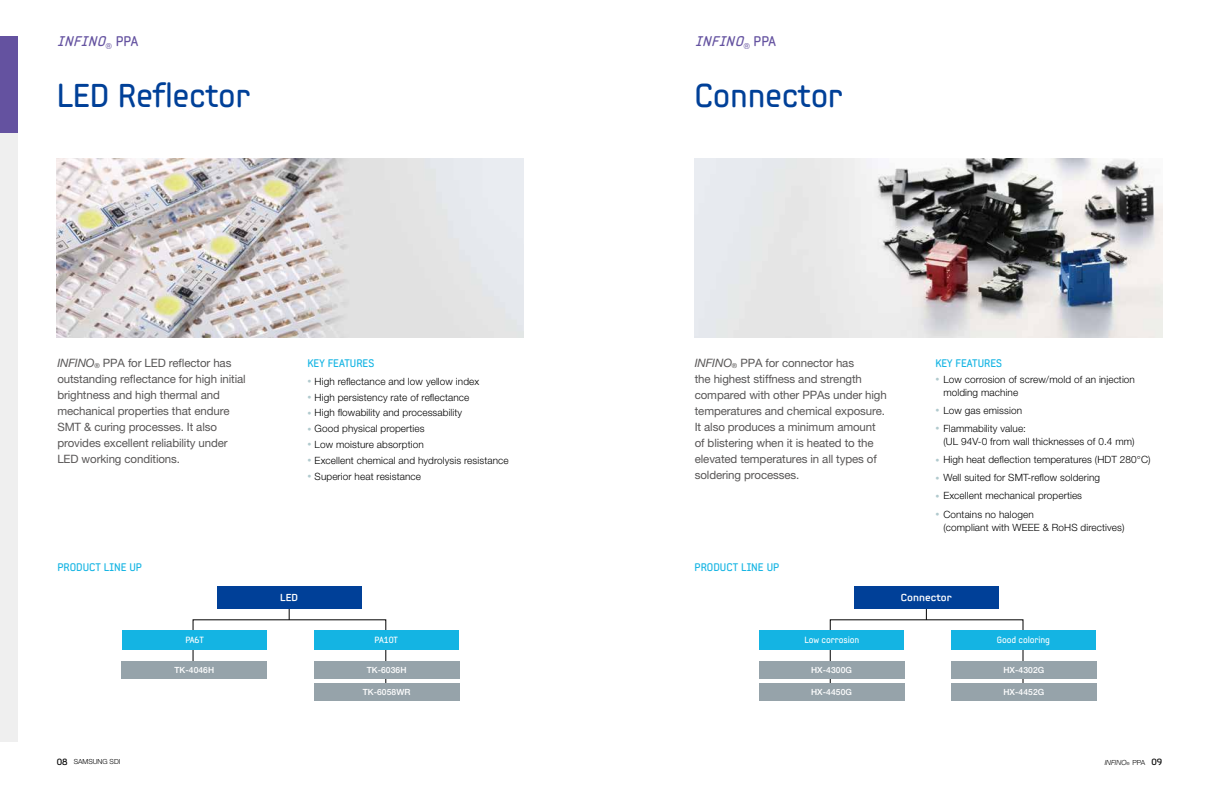
<style>
.page{position:relative;width:1219px;height:794px;background:#fff}
.page>*{position:absolute;margin:0;border:0;box-sizing:border-box;transform-origin:0 0}
.t1{font:33px "Samsung Imagination Modern";letter-spacing:-.01em;color:#004098}
.t2{font:italic 14px "Samsung Imagination Modern";color:#6452a0}
.t3{font:11.5px/16px "Helvetica Neue LT Pro";letter-spacing:-.01em;color:#595757}
.t4{font:11px "Samsung Imagination Modern";color:#14b4e3}
.t5{font:300 10px/13px "Helvetica Neue LT Pro";letter-spacing:.01em;color:#000}
.t6{font:700 10px "Samsung Imagination Modern";letter-spacing:.01em;color:#fff;scale:1.1 1}
.t7{font:9px "Samsung Imagination Modern";letter-spacing:-.01em;color:#fff}
.t8{font:9px "Samsung Imagination Modern";color:#000;scale:1.1 1}
.t9{font:500 8.5px "Helvetica Neue LT Pro";letter-spacing:.01em;color:#fff}
.t10{font:300 7px "Helvetica Neue LT Pro";color:#000}
.t11{font:italic 300 7px "Helvetica Neue";color:#000}
.s1{font-style:normal}
.s2{font-family:"Helvetica Neue";font-style:italic}
.s3{font-size:8px;color:#b1cace}
.s4{font-family:"Samsung Imagination Modern";font-weight:400;font-size:9px}
.s5{font-size:4.1px}
.s6{font-family:"Helvetica Neue LT Pro";font-style:normal}
</style>
<div class="page">
<img style="left:694px;top:159px;width:468px;height:178px">
<img style="left:57px;top:159px;width:467px;height:178px">
<div style="left:0;top:36px;width:17px;height:706px;background:#efefef"></div>
<div style="left:0;top:36px;width:17px;height:97px;background:#6452a0"></div>
<div style="left:217px;top:586px;width:144px;height:22px;background:#004098"></div>
<svg style="left:193px;top:604px;width:193px;height:80px"></svg>
<div style="left:122px;top:630px;width:145px;height:20px;background:#14b4e3"></div>
<div style="left:314px;top:630px;width:145px;height:20px;background:#14b4e3"></div>
<div style="left:122px;top:661px;width:145px;height:17px;background:#96a3aa"></div>
<div style="left:314px;top:661px;width:145px;height:17px;background:#96a3aa"></div>
<div style="left:314px;top:684px;width:145px;height:17px;background:#96a3aa"></div>
<div style="left:854px;top:586px;width:145px;height:22px;background:#004098"></div>
<svg style="left:830px;top:608px;width:193px;height:84px"></svg>
<div style="left:760px;top:630px;width:144px;height:20px;background:#14b4e3"></div>
<div style="left:951px;top:630px;width:145px;height:20px;background:#14b4e3"></div>
<div style="left:759px;top:661px;width:145px;height:17px;background:#96a3aa"></div>
<div style="left:951px;top:661px;width:145px;height:17px;background:#96a3aa"></div>
<div style="left:951px;top:684px;width:145px;height:17px;background:#96a3aa"></div>
<div style="left:759px;top:684px;width:145px;height:17px;background:#96a3aa"></div>
<h2 class="t2" style="left:58px;top:32px;width:82px">INFINO<sub>®</sub> <span class="s1">P PA</span></h2>
<h2 class="t2" style="left:695px;top:32px;width:82px">INFINO<sub>®</sub> <span class="s1">P PA</span></h2>
<h1 class="t1" style="left:57px;top:75px;width:195px">LED Reflector</h1>
<h1 class="t1" style="left:694px;top:75px;width:150px">Connector</h1>
<p class="t3" style="left:57px;top:355px;width:190px"><span class="s2">INFINO</span><sub>®</sub> PPA for LED reflector has outstanding reflectance for high initial brightness and high thermal and mechanical properties that endure SMT &amp; curing processes. It also provides excellent reliability under LED working conditions.</p>
<p class="t4" style="left:308px;top:356px;width:56px">Key Features</p>
<p class="t5" style="left:308px;top:374px;width:173px"><span class="s3">•</span> High reflectance and low yellow index</p>
<p class="t5" style="left:308px;top:390px;width:163px"><span class="s3">•</span> High persistency rate of reflectance</p>
<p class="t5" style="left:308px;top:406px;width:156px"><span class="s3">•</span> High flowability and processability</p>
<p class="t5" style="left:308px;top:422px;width:119px"><span class="s3">•</span> Good physical properties</p>
<p class="t5" style="left:308px;top:438px;width:118px"><span class="s3">•</span> Low moisture absorption</p>
<p class="t5" style="left:308px;top:454px;width:203px"><span class="s3">•</span> Excellent chemical and hydrolysis resistance</p>
<p class="t5" style="left:308px;top:469px;width:115px"><span class="s3">•</span> Superior heat resistance</p>
<p class="t3" style="left:695px;top:355px;width:194px"><span class="s2">INFINO</span><sub>®</sub> PPA for connector has<br>the highest stiffness and strength compared with other PPAs under high temperatures and chemical exposure.<br>It also produces a minimum amount of blistering when it is heated to the elevated temperatures in all types of soldering processes.</p>
<p class="t4" style="left:935px;top:356px;width:56px">Key Features</p>
<p class="t5" style="left:943px;top:372px;width:193px;text-indent:-8px"><span class="s3">•</span> Low corrosion of screw/mold of an injection molding machine</p>
<p class="t5" style="left:935px;top:404px;width:88px"><span class="s3">•</span> Low gas emission</p>
<p class="t5" style="left:943px;top:422px;width:193px;text-indent:-8px"><span class="s3">•</span> Flammability value:<br>(UL 94V-0 from wall thicknesses of 0.4 mm)</p>
<p class="t5" style="left:935px;top:453px;width:217px"><span class="s3">•</span> High heat deflection temperatures (HDT 280°C)</p>
<p class="t5" style="left:935px;top:471px;width:166px"><span class="s3">•</span> Well suited for SMT-reflow soldering</p>
<p class="t5" style="left:935px;top:489px;width:148px"><span class="s3">•</span> Excellent mechanical properties</p>
<p class="t5" style="left:943px;top:507px;width:183px;text-indent:-8px"><span class="s3">•</span> Contains no halogen<br>(compliant with WEEE &amp; RoHS directives)</p>
<p class="t4" style="left:57px;top:560px;width:59px">Product Line</p>
<p class="t4" style="left:129px;top:560px;width:13px">up</p>
<p class="t4" style="left:694px;top:560px;width:59px">Product Line</p>
<p class="t4" style="left:767px;top:560px;width:13px">up</p>
<p class="t6" style="left:280px;top:591px;width:18px">LED</p>
<p class="t6" style="left:901px;top:591px;width:48px">Connector</p>
<p class="t7" style="left:185px;top:634px;width:20px">PA6T</p>
<p class="t7" style="left:375px;top:634px;width:25px">PA10T</p>
<p class="t9" style="left:174px;top:664px;width:41px">TK-4046H</p>
<p class="t9" style="left:367px;top:664px;width:41px">TK-6036H</p>
<p class="t9" style="left:363px;top:687px;width:49px">TK-6058WR</p>
<p class="t7" style="left:804px;top:634px;width:56px">Low corrosion</p>
<p class="t7" style="left:997px;top:634px;width:55px">Good coloring</p>
<p class="t9" style="left:811px;top:664px;width:42px">HX-4300G</p>
<p class="t9" style="left:1003px;top:664px;width:42px">HX-4302G</p>
<p class="t9" style="left:811px;top:687px;width:42px">HX-4450G</p>
<p class="t9" style="left:1003px;top:687px;width:42px">HX-4452G</p>
<p class="t10" style="left:57px;top:757px;width:65px"><span class="s4">08</span> SAMSUNG SDI</p>
<p class="t11" style="left:1105px;top:758px;width:42px">INFINO<span class="s5">®</span> <span class="s6">PPA</span></p>
<p class="t8" style="left:1151px;top:756px;width:11px">09</p>
</div>
